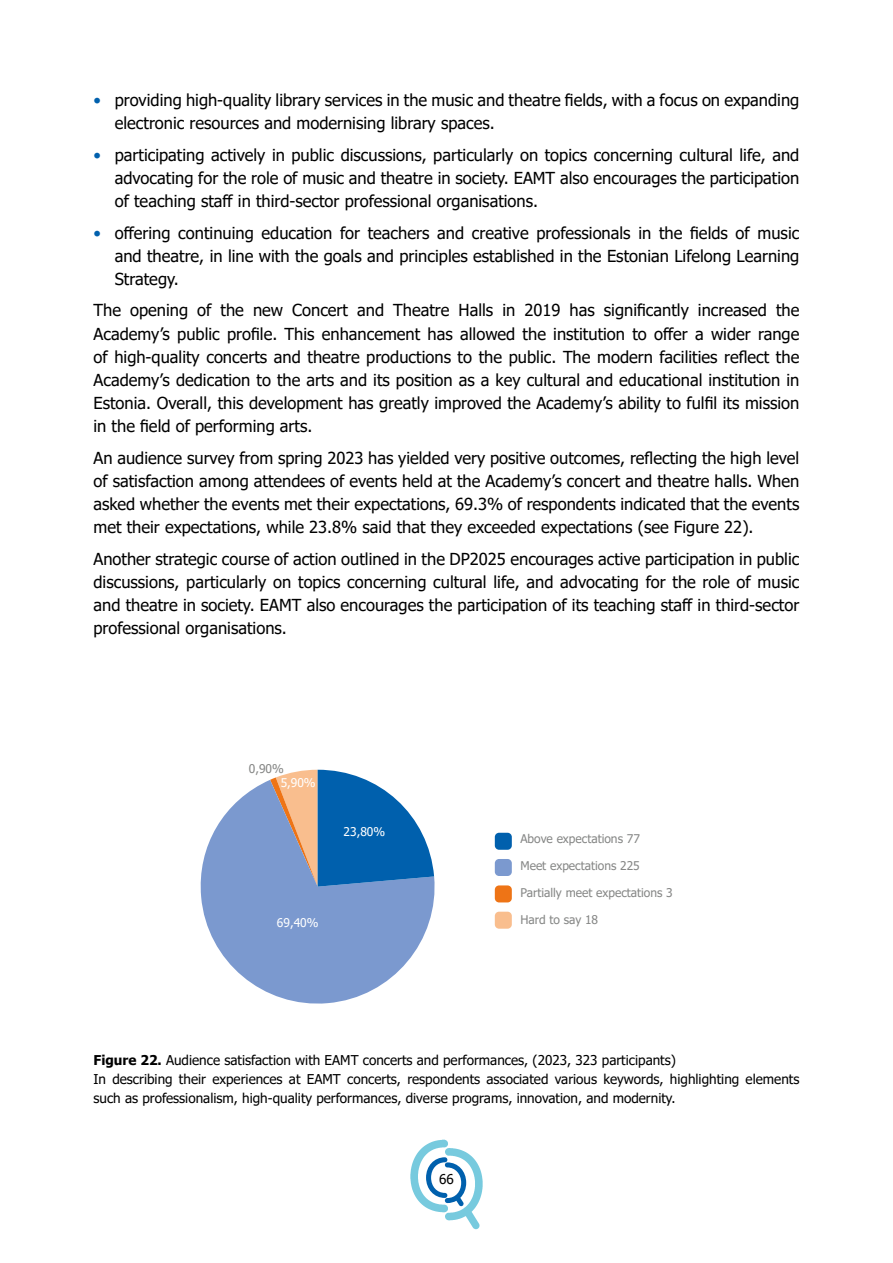
<style>
.page{position:relative;width:893px;height:1263px;background:#fff}
.page>*{position:absolute;margin:0;border:0;box-sizing:border-box;transform-origin:0 0}
.t1{font:16.5px/23.1px "Tahoma";color:#000;text-align:justify}
.t2{font:13.5px/18.9px "Tahoma";color:#000}
.t3{font:12px "Tahoma";color:#868786}
.t4{font:12px "Tahoma";color:#fff}
.s1{color:#0060ad}
.s2{font-weight:700}
</style>
<div class="page">
<svg style="left:410px;top:1140px;width:73px;height:89px"></svg>
<svg style="left:200px;top:780px;width:235px;height:224px;fill:#7b99cf"></svg>
<svg style="left:270px;top:770px;width:164px;height:117px;background:#5e8db8"></svg>
<div style="left:495px;top:833px;width:17px;height:17px;background:#0060ad;border-radius:4px"></div>
<div style="left:495px;top:859px;width:17px;height:17px;background:#7b99cf;border-radius:4px"></div>
<div style="left:495px;top:885px;width:17px;height:17px;background:#ee7416;border-radius:4px"></div>
<div style="left:495px;top:912px;width:17px;height:17px;background:#f9be8e;border-radius:4px"></div>
<p class="t1" style="left:115px;top:90px;width:686px;text-indent:-21px"><span class="s1">•</span> providing high-quality library services in the music and theatre fields, with a focus on expanding electronic resources and modernising library spaces.</p>
<p class="t1" style="left:115px;top:144px;width:686px;text-indent:-21px"><span class="s1">•</span> participating actively in public discussions, particularly on topics concerning cultural life, and advocating for the role of music and theatre in society. EAMT also encourages the participation of teaching staff in third-sector professional organisations.</p>
<p class="t1" style="left:115px;top:222px;width:686px;text-indent:-21px"><span class="s1">•</span> offering continuing education for teachers and creative professionals in the fields of music and theatre, in line with the goals and principles established in the Estonian Lifelong Learning Strategy.</p>
<p class="t1" style="left:93px;top:300px;width:707px">The opening of the new Concert and Theatre Halls in 2019 has significantly increased the Academy’s public profile. This enhancement has allowed the institution to offer a wider range of high-quality concerts and theatre productions to the public. The modern facilities reflect the Academy’s dedication to the arts and its position as a key cultural and educational institution in Estonia. Overall, this development has greatly improved the Academy’s ability to fulfil its mission in the field of performing arts.</p>
<p class="t1" style="left:93px;top:447px;width:707px">An audience survey from spring 2023 has yielded very positive outcomes, reflecting the high level of satisfaction among attendees of events held at the Academy’s concert and theatre halls. When asked whether the events met their expectations, 69.3% of respondents indicated that the events met their expectations, while 23.8% said that they exceeded expectations (see Figure 22).</p>
<p class="t1" style="left:93px;top:548px;width:707px">Another strategic course of action outlined in the DP2025 encourages active participation in public discussions, particularly on topics concerning cultural life, and advocating for the role of music and theatre in society. EAMT also encourages the participation of its teaching staff in third-sector professional organisations.</p>
<p class="t3" style="left:249px;top:761px;width:37px">0,90%</p>
<p class="t4" style="left:281px;top:774px;width:37px">5,90%</p>
<p class="t4" style="left:344px;top:824px;width:43px">23,80%</p>
<p class="t4" style="left:277px;top:915px;width:43px">69,40%</p>
<p class="t3" style="left:520px;top:830px;width:121px">Above expectations 77</p>
<p class="t3" style="left:520px;top:857px;width:121px">Meet expectations 225</p>
<p class="t3" style="left:520px;top:884px;width:154px">Partially meet expectations 3</p>
<p class="t3" style="left:520px;top:911px;width:79px">Hard to say 18</p>
<p class="t2" style="left:94px;top:1051px;width:707px"><span class="s2">Figure 22.</span> Audience satisfaction with EAMT concerts and performances, (2023, 323 participants)<br>In describing their experiences at EAMT concerts, respondents associated various keywords, highlighting elements such as professionalism, high-quality performances, diverse programs, innovation, and modernity.</p>
<p class="t2" style="left:439px;top:1170px;width:16px">66</p>
</div>
